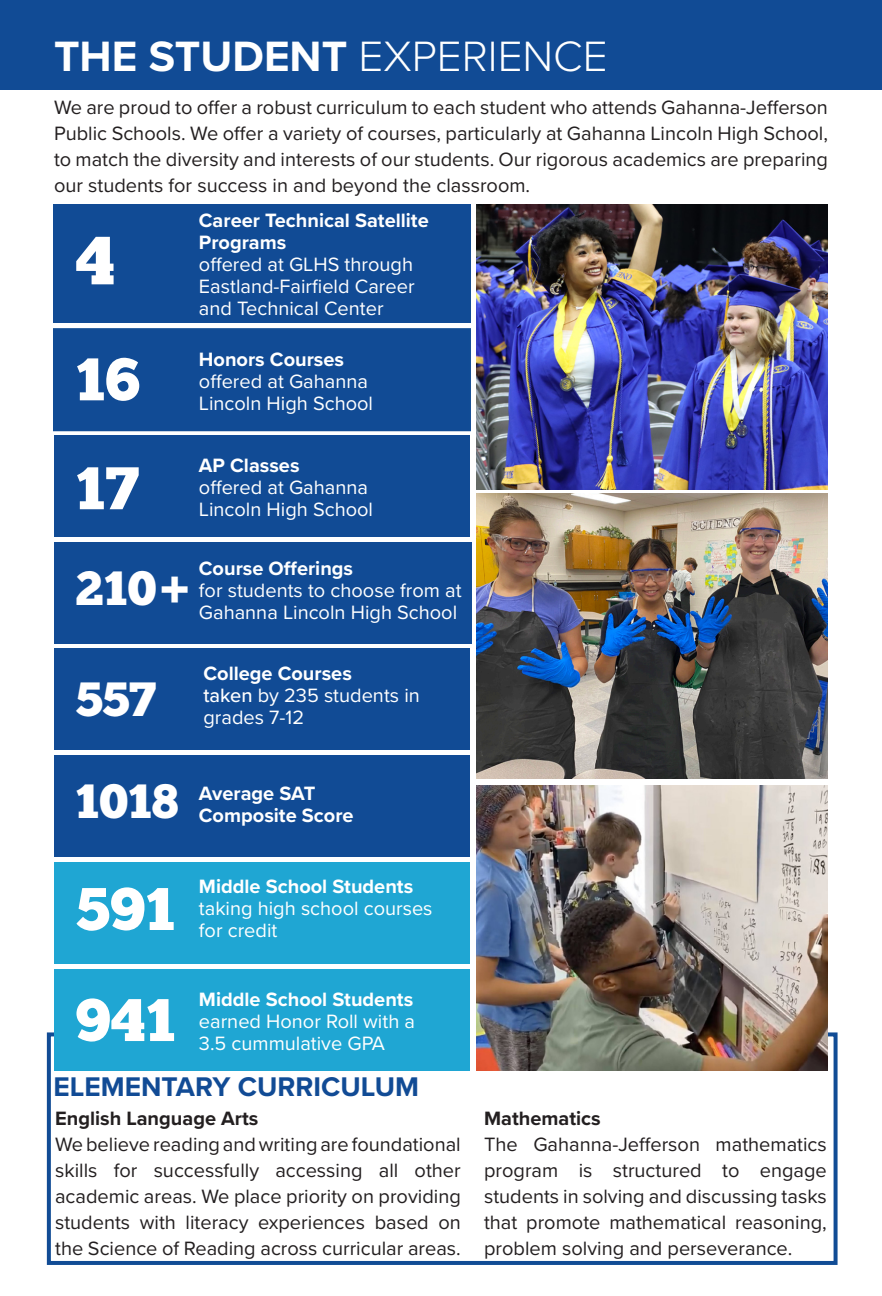
<style>
.page{position:relative;width:882px;height:1296px;background:#fff}
.page>*{position:absolute;margin:0;border:0;box-sizing:border-box;transform-origin:0 0}
.t1{font:68px "Chunk Five";color:#fff}
.t2{font:60px "Chunk Five";color:#fff}
.t3{font:48px "Chunk Five";color:#fff}
.t4{font:700 44px "Proxima Nova";color:#fff}
.My_Main_Text{font:700 28px "Proxima Nova";color:#114b95}
.Main_text_black{font:20px/26px "Proxima Nova";color:#231f20;text-align:justify}
.Sub_heading{font:20px/22px "Proxima Nova";color:#fff}
.Sub_heading-2{font:700 20px "Proxima Nova";color:#fff}
.Main_text_black-2{font:700 20px "Proxima Nova";color:#231f20}
.s1{font-weight:300}
.s2{font-weight:700}
.s3{font-weight:500}
</style>
<div class="page">
<div style="left:47px;top:1032px;width:791px;height:233px;border:4px solid #114c95"></div>
<div style="left:449px;top:1015px;width:60px;height:38px;background:#fff"></div>
<div style="left:0;top:0;width:882px;height:90px;background:#114b95"></div>
<div style="left:53px;top:328px;width:418px;height:103px;background:#114b95;border:2px solid #114c95"></div>
<div style="left:54px;top:542px;width:417px;height:101px;background:#114b95"></div>
<div style="left:54px;top:649px;width:416px;height:101px;background:#114b95"></div>
<div style="left:54px;top:436px;width:416px;height:101px;background:#114b95"></div>
<div style="left:54px;top:755px;width:416px;height:101px;background:#114b95"></div>
<div style="left:54px;top:862px;width:416px;height:102px;background:#1fa6d3"></div>
<div style="left:54px;top:969px;width:416px;height:101px;background:#1fa6d3"></div>
<div style="left:53px;top:204px;width:417px;height:119px;background:#114b95"></div>
<img style="left:476px;top:786px;width:352px;height:284px">
<img style="left:476px;top:494px;width:352px;height:284px">
<img style="left:476px;top:204px;width:352px;height:285px">
<p class="t4" style="left:54px;top:23px;width:555px">THE STUDENT <span class="s1">EXPERIENCE</span></p>
<p class="Main_text_black" style="left:54px;top:93px;width:776px">We are proud to offer a robust curriculum to each student who attends Gahanna-Jefferson Public Schools. We offer a variety of courses, particularly at Gahanna Lincoln High School, to match the diversity and interests of our students. Our rigorous academics are preparing our students for success in and beyond the classroom.</p>
<p class="t1" style="left:76px;top:220px;width:41px">4</p>
<p class="t2" style="left:76px;top:344px;width:66px">16</p>
<p class="Sub_heading" style="left:199px;top:208px;width:231px"><span class="s2">Career Technical Satellite<br>Programs<br></span>offered at GLHS through<br>Eastland-Fairfield Career and Technical Center</p>
<p class="Sub_heading" style="left:199px;top:347px;width:176px"><span class="s2">Honors Courses </span>offered at Gahanna<br>Lincoln High School</p>
<p class="t2" style="left:76px;top:453px;width:65px">17</p>
<p class="Sub_heading" style="left:199px;top:454px;width:176px"><span class="s2">AP Classes<br></span>offered at Gahanna<br>Lincoln High School</p>
<p class="t3" style="left:76px;top:560px;width:82px">210</p>
<p class="t3" style="left:160px;top:556px;width:32px">+</p>
<p class="Sub_heading" style="left:199px;top:556px;width:264px"><span class="s2">Course Offerings<br></span>for students to choose from at</p>
<p class="Sub_heading" style="left:199px;top:600px;width:260px">Gahanna Lincoln High School</p>
<p class="t3" style="left:76px;top:671px;width:82px">557</p>
<p class="Sub_heading-2" style="left:203px;top:658px;width:150px">College Courses</p>
<p class="Sub_heading" style="left:203px;top:683px;width:218px"><span class="s3">taken</span> by 235 students in</p>
<p class="Sub_heading" style="left:203px;top:705px;width:102px">grades 7-12</p>
<p class="t3" style="left:76px;top:773px;width:105px">1018</p>
<p class="Sub_heading-2" style="left:199px;top:778px;width:118px">Average SAT</p>
<p class="Sub_heading-2" style="left:199px;top:800px;width:156px">Composite Score</p>
<p class="t2" style="left:76px;top:873px;width:101px">591</p>
<p class="Sub_heading" style="left:199px;top:875px;width:235px"><span class="s2">Middle School Students </span>taking high school courses</p>
<p class="Sub_heading" style="left:199px;top:919px;width:80px">for credit</p>
<p class="t2" style="left:76px;top:984px;width:102px">941</p>
<p class="Sub_heading" style="left:199px;top:988px;width:218px;text-align:justify"><span class="s2">Middle School Students </span>earned Honor Roll with a 3.5 cummulative GPA</p>
<p class="My_Main_Text" style="left:53px;top:1066px;width:367px">ELEMENTARY CURRICULUM</p>
<p class="Main_text_black-2" style="left:55px;top:1103px;width:205px">English Language Arts</p>
<p class="Main_text_black" style="left:55px;top:1130px;width:407px">We believe reading and writing are foundational skills for successfully accessing all other academic areas. We place priority on providing students with literacy experiences based on the Science of Reading across curricular areas.</p>
<p class="Main_text_black-2" style="left:484px;top:1103px;width:118px">Mathematics</p>
<p class="Main_text_black" style="left:484px;top:1130px;width:344px">The Gahanna-Jefferson mathematics program is structured to engage students in solving and discussing tasks that promote mathematical reasoning, problem solving and perseverance.</p>
</div>
